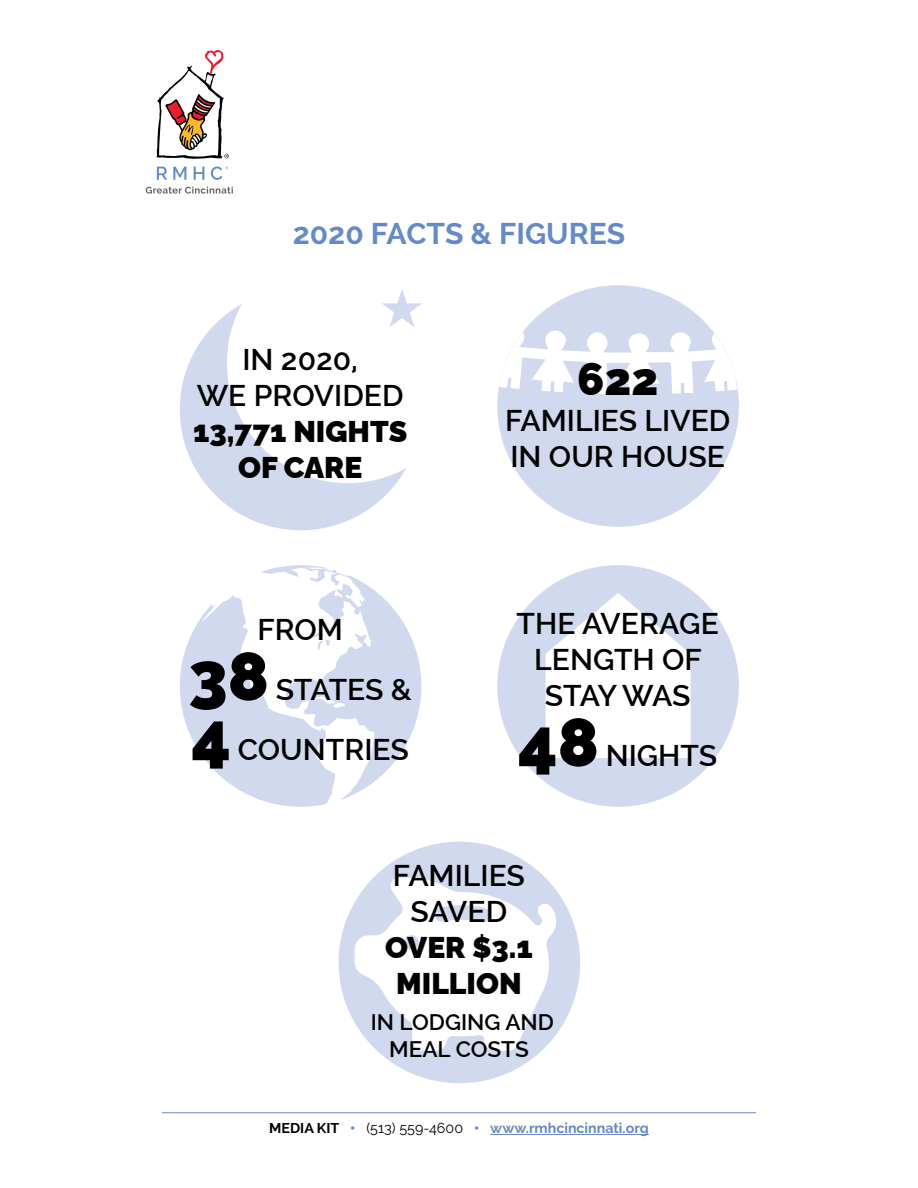
<style>
.page{position:relative;width:918px;height:1188px;background:#fff}
.page>*{position:absolute;margin:0;border:0;box-sizing:border-box;transform-origin:0 0}
.t1{font:900 67.5px "Raleway";color:#000}
.t2{font:900 45px "Raleway";color:#000}
.t3{font:600 30px/36px "Raleway";color:#000;text-align:center}
.t4{font:900 30px/36px "Raleway";color:#000;text-align:center}
.t5{font:700 30px "Raleway";color:#648ac7}
.t6{font:600 22.5px/27px "Raleway";color:#000;text-align:center}
.t7{font:700 14.25px "Raleway";color:#648ac7}
.s1{color:#000}
.s2{font-weight:900}
.s3{font-weight:400;color:#000}
</style>
<div class="page">
<svg style="left:157px;top:167px;width:10px;height:13px"></svg>
<svg style="left:173px;top:167px;width:13px;height:13px"></svg>
<svg style="left:194px;top:167px;width:10px;height:13px"></svg>
<svg style="left:211px;top:167px;width:17px;height:13px"></svg>
<svg style="left:156px;top:50px;width:73px;height:109px"></svg>
<svg style="left:146px;top:187px;width:87px;height:7px"></svg>
<hr style="left:162px;top:1112px;width:594px;height:1px;background:#648ac7">
<hr style="left:490px;top:1134px;width:159px;height:1px;background:#648ac7">
<div style="left:497px;top:285px;width:242px;height:242px;background:#d0d9ee;border-radius:50%"></div>
<svg style="left:498px;top:307px;width:240px;height:87px"></svg>
<svg style="left:497px;top:565px;width:242px;height:242px"></svg>
<svg style="left:339px;top:842px;width:241px;height:241px"></svg>
<svg style="left:180px;top:304px;width:226px;height:226px"></svg>
<svg style="left:382px;top:289px;width:40px;height:38px"></svg>
<svg style="left:180px;top:565px;width:241px;height:242px"></svg>
<p class="t5" style="left:293px;top:217px;width:334px">2020 FACTS &amp; FIGURES</p>
<p class="t3" style="left:197px;top:341px;width:208px">IN 2020,<br>WE PROVIDED</p>
<p class="t4" style="left:193px;top:410px;width:216px">13,771 NIGHTS<br>OF CARE</p>
<p class="t3" style="left:257px;top:612px;width:87px">FROM</p>
<h1 class="t1" style="left:189px;top:622px;width:82px">38</h1>
<p class="t3" style="left:276px;top:672px;width:138px">STATES &amp;</p>
<h1 class="t1" style="left:192px;top:682px;width:41px">4</h1>
<p class="t3" style="left:238px;top:732px;width:173px">COUNTRIES</p>
<h2 class="t2" style="left:577px;top:343px;width:83px">622</h2>
<p class="t3" style="left:505px;top:402px;width:227px;text-align:left">FAMILIES LIVED<br>IN OUR HOUSE</p>
<p class="t3" style="left:517px;top:606px;width:204px">THE AVERAGE<br>LENGTH OF<br>STAY WAS</p>
<h1 class="t1" style="left:518px;top:688px;width:82px">48</h1>
<p class="t3" style="left:606px;top:738px;width:113px">NIGHTS</p>
<p class="t3" style="left:393px;top:858px;width:134px">FAMILIES<br>SAVED</p>
<p class="t4" style="left:385px;top:927px;width:149px">OVER $3.1<br>MILLION</p>
<p class="t6" style="left:371px;top:1009px;width:185px">IN LODGING AND<br>MEAL COSTS</p>
<p class="t7" style="left:269px;top:1120px;width:381px"><span class="s1">MEDIA KIT</span> <span class="s2">•</span> <span class="s3">(513) 559-4600</span> <span class="s2">•</span> www.rmhcincinnati.org</p>
</div>
